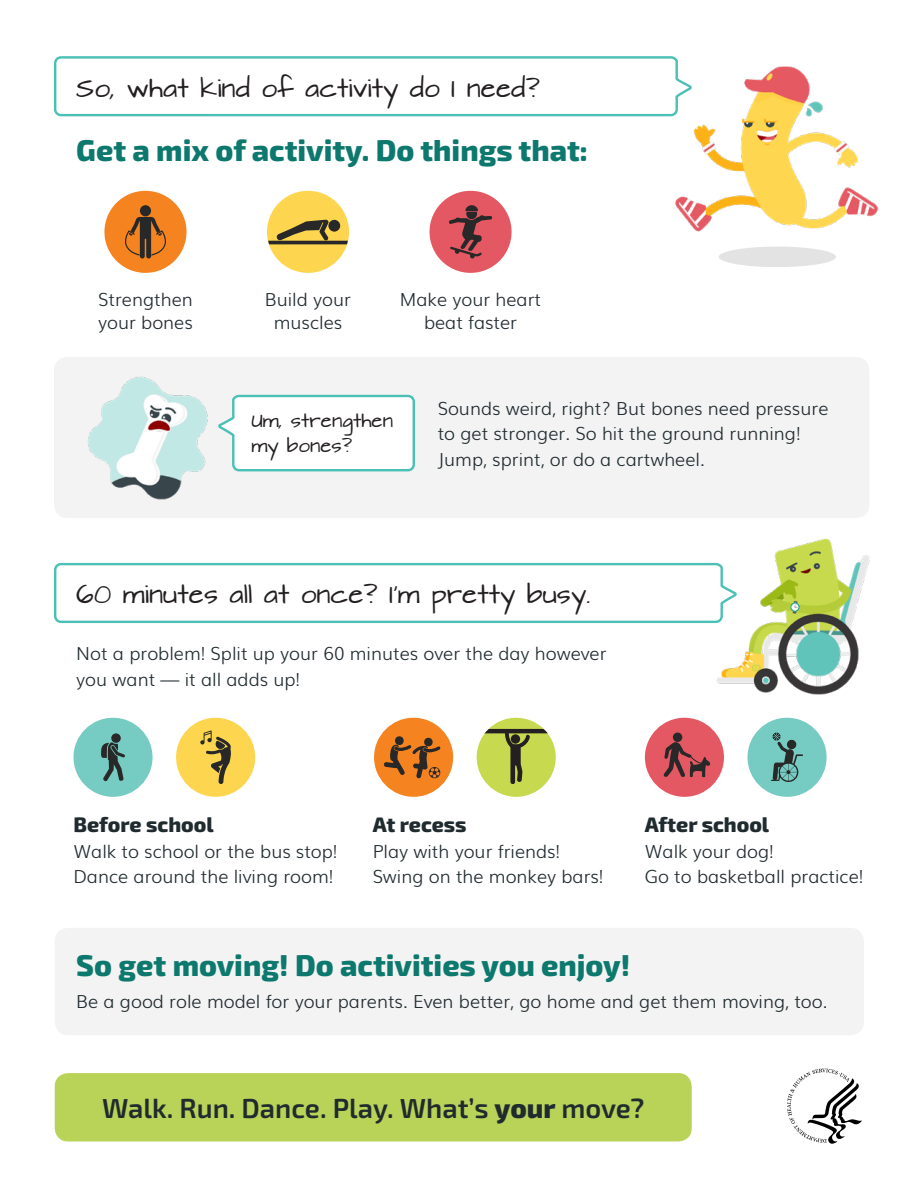
<style>
.page{position:relative;width:918px;height:1188px;background:#fff}
.page>*{position:absolute;margin:0;border:0;box-sizing:border-box;transform-origin:0 0}
.t1{font:800 30px "Exo 2";color:#0d786d}
.t2{font:600 27.45px "Exo 2";color:#202b2f}
.t3{font:22.5px "Architects Daughter";color:#231f20}
.t4{font:800 21px "Exo 2";color:#202b2f}
.t5{font:300 18px/25.3px "Muli";color:#202b2f}
.t6{font:16.5px/25.5px "Architects Daughter";color:#231f20}
.s1{font-weight:800}
</style>
<div class="page">
<div style="left:54px;top:357px;width:815px;height:161px;background:#f3f3f3;border-radius:14px"></div>
<div style="left:55px;top:1073px;width:637px;height:69px;background:#b9d258;border-radius:14px"></div>
<div style="left:55px;top:928px;width:809px;height:107px;background:#f3f3f3;border-radius:13px"></div>
<div style="left:645px;top:718px;width:79px;height:79px;background:#e45863;border-radius:50%"></div>
<div style="left:477px;top:718px;width:79px;height:79px;background:#c7d94e;border-radius:50%"></div>
<svg style="left:477px;top:729px;width:79px;height:55px"></svg>
<div style="left:73px;top:718px;width:80px;height:79px;background:#76cbc2;border-radius:50%"></div>
<div style="left:176px;top:718px;width:79px;height:79px;background:#fed54f;border-radius:50%"></div>
<div style="left:374px;top:718px;width:79px;height:79px;background:#f48320;border-radius:50%"></div>
<div style="left:748px;top:718px;width:79px;height:79px;background:#76cbc2;border-radius:50%"></div>
<div style="left:430px;top:191px;width:82px;height:82px;background:#e45863;border-radius:50%"></div>
<svg style="left:449px;top:205px;width:43px;height:54px"></svg>
<div style="left:104px;top:191px;width:83px;height:82px;background:#f48320;border-radius:50%"></div>
<div style="left:140px;top:205px;width:11px;height:11px;background:#272827;border-radius:50%"></div>
<svg style="left:125px;top:217px;width:41px;height:41px"></svg>
<svg style="left:218px;top:394px;width:197px;height:78px"></svg>
<div style="left:267px;top:191px;width:82px;height:82px;background:#fed54f;border-radius:50%"></div>
<div style="left:328px;top:220px;width:12px;height:12px;background:#272827;border-radius:50%"></div>
<svg style="left:276px;top:220px;width:53px;height:21px"></svg>
<hr style="left:267px;top:241px;width:81px;height:3px;background:#272827">
<svg style="left:663px;top:742px;width:47px;height:36px"></svg>
<div style="left:673px;top:733px;width:9px;height:9px;background:#272827;border-radius:50%"></div>
<svg style="left:200px;top:731px;width:31px;height:53px"></svg>
<svg style="left:771px;top:733px;width:32px;height:49px"></svg>
<div style="left:111px;top:733px;width:10px;height:10px;background:#272827;border-radius:50%"></div>
<svg style="left:101px;top:742px;width:24px;height:40px"></svg>
<svg style="left:54px;top:562px;width:659px;height:61px"></svg>
<svg style="left:54px;top:56px;width:624px;height:61px"></svg>
<div style="left:719px;top:247px;width:117px;height:20px;background:#e3e3e3;border-radius:50%"></div>
<img style="left:675px;top:62px;width:203px;height:170px">
<img style="left:713px;top:538px;width:157px;height:157px">
<img style="left:88px;top:376px;width:120px;height:124px">
<svg style="left:384px;top:736px;width:57px;height:42px"></svg>
<svg style="left:787px;top:1069px;width:75px;height:75px"></svg>
<p class="t3" style="left:76px;top:76px;width:465px">So, what kind of activity do I need?</p>
<h1 class="t1" style="left:76px;top:127px;width:513px">Get a mix of activity. Do things that:</h1>
<p class="t5" style="left:98px;top:287px;width:96px;line-height:22.5px">Strengthen your bones</p>
<p class="t5" style="left:265px;top:287px;width:88px;line-height:22.5px;text-align:center">Build your muscles</p>
<p class="t5" style="left:400px;top:287px;width:143px;line-height:22.5px;text-align:center">Make your heart beat faster</p>
<p class="t6" style="left:251px;top:408px;width:143px">Um, strengthen my bones?</p>
<p class="t5" style="left:438px;top:395px;width:392px">Sounds weird, right? But bones need pressure to get stronger. So hit the ground running!<br>Jump, sprint, or do a cartwheel.</p>
<p class="t3" style="left:76px;top:582px;width:516px">60 minutes all at once? I’m pretty busy.</p>
<p class="t5" style="left:76px;top:640px;width:532px">Not a problem! Split up your 60 minutes over the day however you want — it all adds up!</p>
<p class="t4" style="left:73px;top:809px;width:142px">Before school</p>
<p class="t5" style="left:73px;top:837px;width:266px">Walk to school or the bus stop!<br>Dance around the living room!</p>
<p class="t4" style="left:373px;top:809px;width:95px">At recess</p>
<p class="t5" style="left:373px;top:837px;width:232px">Play with your friends!<br>Swing on the monkey bars!</p>
<p class="t4" style="left:645px;top:809px;width:126px">After school</p>
<p class="t5" style="left:645px;top:837px;width:220px">Walk your dog!<br>Go to basketball practice!</p>
<h1 class="t1" style="left:76px;top:942px;width:556px">So get moving! Do activities you enjoy!</h1>
<p class="t5" style="left:76px;top:988px;width:753px">Be a good role model for your parents. Even better, go home and get them moving, too.</p>
<h2 class="t2" style="left:102px;top:1088px;width:544px">Walk. Run. Dance. Play. What’s <span class="s1">your</span> move?</h2>
</div>
